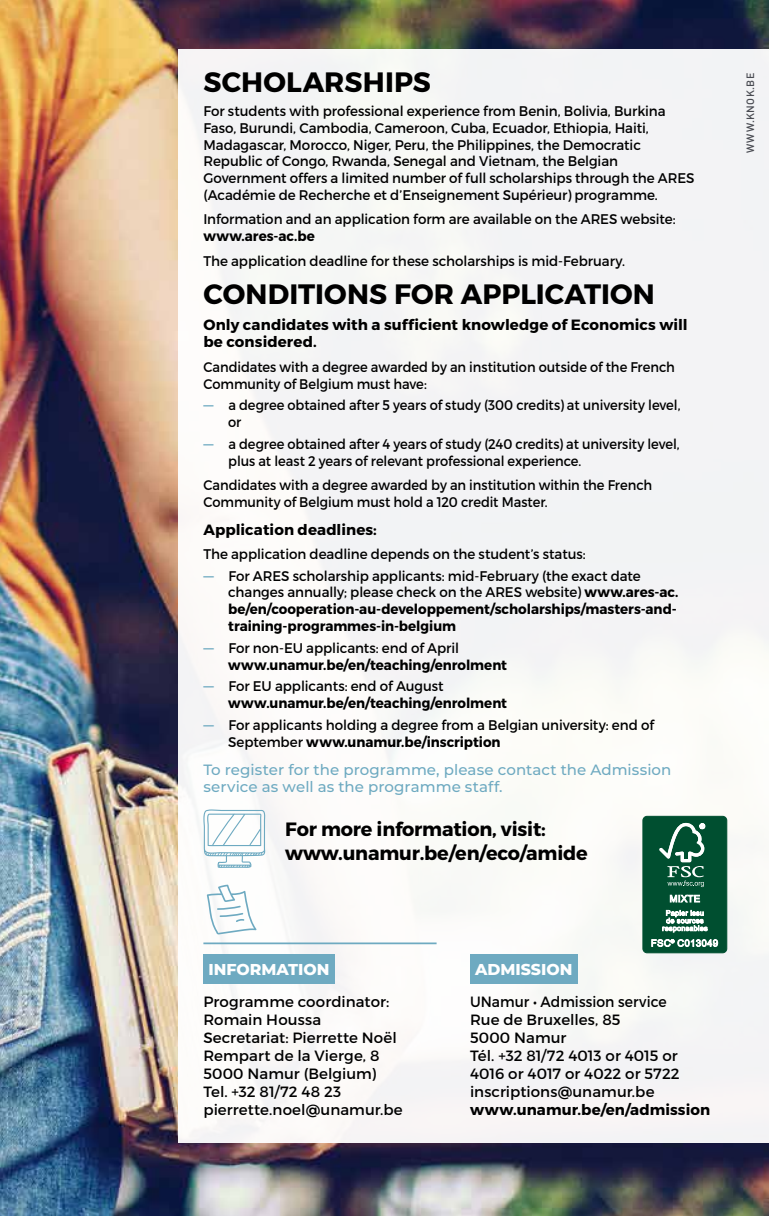
<style>
.page{position:relative;width:769px;height:1216px;background:#fff}
.page>*{position:absolute;margin:0;border:0;box-sizing:border-box;transform-origin:0 0}
.t1{font:700 28px "Montserrat";letter-spacing:.005em;color:#000}
.t2{font:700 19.25px/23.1px "Montserrat";letter-spacing:-.01em;color:#000}
.t3{font:800 15.75px "Montserrat";color:#fff}
.t4{font:14.88px/17.8px "Montserrat";letter-spacing:.005em;color:#000}
.t5{font:14.88px/17.8px "Montserrat";letter-spacing:.005em;color:#000;scale:.94 1}
.t6{font:700 14.88px/17.8px "Montserrat";letter-spacing:.005em;color:#000}
.t7{font:500 14.88px/17.8px "Montserrat";letter-spacing:.005em;color:#6eaac1}
.t8{font:14px/16.8px "Montserrat";letter-spacing:-.005em;color:#000;scale:.96 1}
.t9{font:14px/16.8px "Montserrat";letter-spacing:-.005em;color:#000;scale:.93 1}
.t10{font:700 14px/16.8px "Montserrat";color:#000;scale:.96 1}
.t11{font:500 10.5px "DIN";letter-spacing:.035em;color:#494b52}
.s1{font-size:15.75px;color:#6eaac1}
.s2{font-weight:400;font-size:15.75px;color:#6eaac1}
.s3{font-weight:400}
.s4{font-weight:700}
</style>
<div class="page">
<img style="left:0;top:0;width:769px;height:1215px">
<div style="left:179px;top:50px;width:590px;height:1092px;background:#f5f5f5"></div>
<div style="left:203px;top:954px;width:132px;height:29px;background:#6eaac1"></div>
<div style="left:470px;top:954px;width:107px;height:29px;background:#6eaac1"></div>
<svg style="left:207px;top:884px;width:49px;height:50px"></svg>
<hr style="left:203px;top:942px;width:234px;height:2px;background:#6eaac1">
<svg style="left:203px;top:809px;width:62px;height:58px"></svg>
<div style="left:643px;top:816px;width:84px;height:136px;background:#004f30;border-radius:4px"></div>
<div style="left:642px;top:815px;width:85px;height:138px;border:1px solid #004f30;border-radius:4px"></div>
<svg style="left:659px;top:823px;width:46px;height:64px"></svg>
<svg style="left:670px;top:894px;width:30px;height:8px"></svg>
<svg style="left:662px;top:910px;width:46px;height:22px"></svg>
<svg style="left:651px;top:939px;width:67px;height:7px"></svg>
<h1 class="t1" style="left:204px;top:64px;width:229px">SCHOLARSHIPS</h1>
<p class="t8" style="left:203px;top:102px;width:513px">For students with professional experience from Benin, Bolivia, Burkina Faso, Burundi, Cambodia, Cameroon, Cuba, Ecuador, Ethiopia, Haiti, Madagascar, Morocco, Niger, Peru, the Philippines, the Democratic Republic of Congo, Rwanda, Senegal and Vietnam, the Belgian Government offers a limited number of full scholarships through the ARES (Académie de Recherche et d’Enseignement Supérieur) programme.</p>
<p class="t8" style="left:203px;top:211px;width:493px">Information and an application form are available on the ARES website:</p>
<p class="t10" style="left:203px;top:228px;width:118px">www.ares-ac.be</p>
<p class="t8" style="left:203px;top:253px;width:441px">The application deadline for these scholarships is mid-February.</p>
<h1 class="t1" style="left:204px;top:277px;width:453px">CONDITIONS FOR APPLICATION</h1>
<p class="t6" style="left:203px;top:315px;width:486px">Only candidates with a sufficient knowledge of Economics will be considered.</p>
<p class="t9" style="left:203px;top:358px;width:508px">Candidates with a degree awarded by an institution outside of the French<br>Community of Belgium must have:</p>
<p class="t9" style="left:228px;top:397px;width:488px;text-indent:-25px"><span class="s1">—</span> a degree obtained after 5 years of study (300 credits) at university level, or</p>
<p class="t9" style="left:228px;top:435px;width:487px;text-indent:-25px"><span class="s1">—</span> a degree obtained after 4 years of study (240 credits) at university level, plus at least 2 years of relevant professional experience.</p>
<p class="t9" style="left:203px;top:476px;width:484px">Candidates with a degree awarded by an institution within the French<br>Community of Belgium must hold a 120 credit Master.</p>
<p class="t6" style="left:203px;top:520px;width:175px">Application deadlines:</p>
<p class="t8" style="left:203px;top:545px;width:400px">The application deadline depends on the student’s status:</p>
<p class="t10" style="left:228px;top:567px;width:470px;text-indent:-25px"><span class="s2">—</span> <span class="s3">For ARES scholarship applicants: mid-February (the exact date changes annually; please check on the ARES website)</span> www.ares-ac. be/en/cooperation-au-developpement/scholarships/masters-and&shy;training-programmes-in-belgium</p>
<p class="t10" style="left:228px;top:639px;width:292px;text-indent:-25px"><span class="s2">—</span> <span class="s3">For non-EU applicants: end of April </span>www.unamur.be/en/teaching/enrolment</p>
<p class="t10" style="left:228px;top:678px;width:292px;text-indent:-25px"><span class="s2">—</span> <span class="s3">For EU applicants: end of August </span>www.unamur.be/en/teaching/enrolment</p>
<p class="t8" style="left:228px;top:716px;width:445px;text-indent:-25px"><span class="s1">—</span> For applicants holding a degree from a Belgian university: end of<br>September <span class="s4">www.unamur.be/inscription</span></p>
<p class="t7" style="left:203px;top:759px;width:470px">To register for the programme, please contact the Admission service as well as the programme staff.</p>
<h2 class="t2" style="left:285px;top:818px;width:304px">For more information, visit: www.unamur.be/en/eco/amide</h2>
<p class="t11" style="left:744px;top:153px;width:81px;rotate:-90deg">WWW.KNOK.BE</p>
<p class="t3" style="left:208px;top:957px;width:123px">INFORMATION</p>
<p class="t4" style="left:203px;top:993px;width:201px">Programme coordinator:<br>Romain Houssa<br>Secretariat: Pierrette Noël<br>Rempart de la Vierge, 8<br>5000 Namur (Belgium)<br>Tel. +32 81/72 48 23 pierrette.noel@unamur.be</p>
<p class="t3" style="left:475px;top:957px;width:99px">ADMISSION</p>
<p class="t5" style="left:470px;top:993px;width:224px">UNamur • Admission service<br>Rue de Bruxelles, 85<br>5000 Namur<br>Tél. +32 81/72 4013 or 4015 or<br>4016 or 4017 or 4022 or 5722 inscriptions@unamur.be</p>
<p class="t6" style="left:470px;top:1100px;width:242px">www.unamur.be/en/admission</p>
</div>
